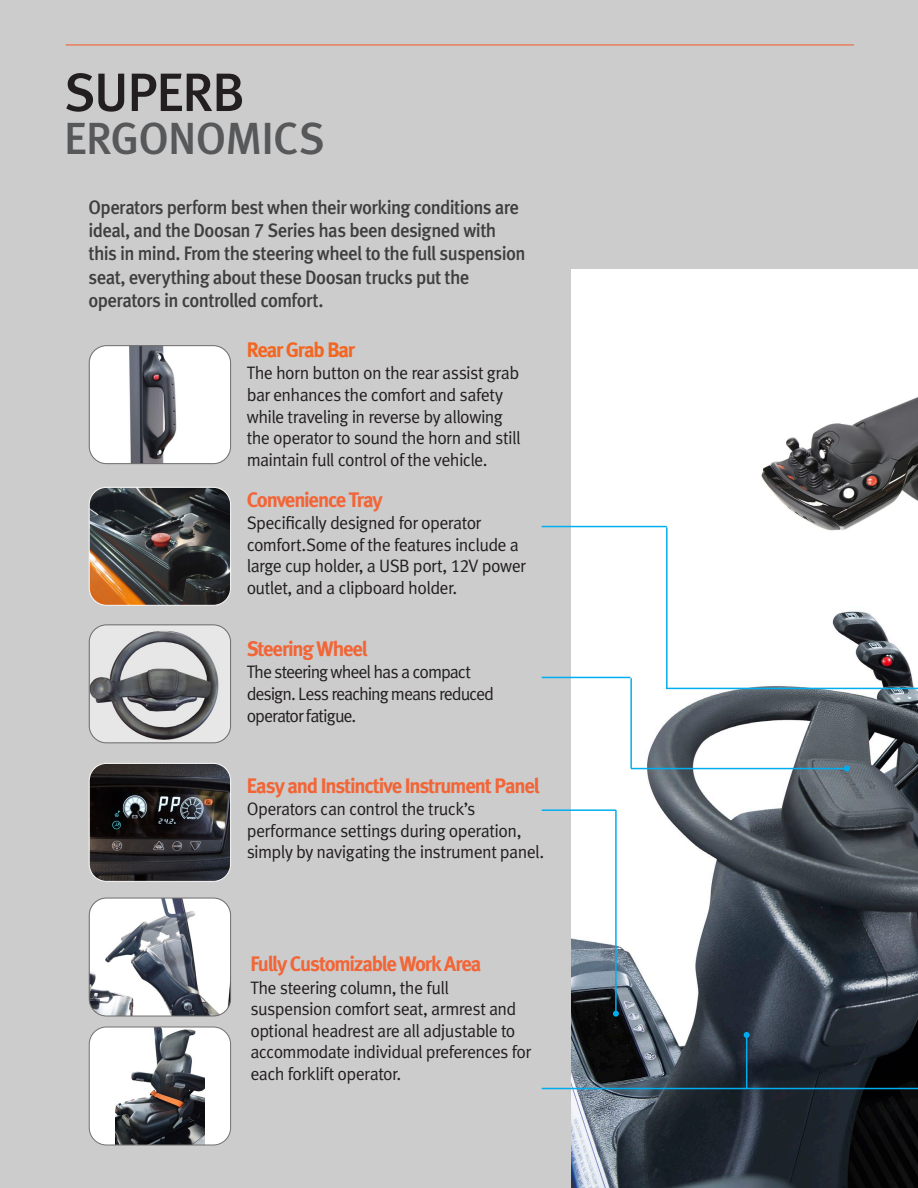
<style>
.page{position:relative;width:918px;height:1188px;background:#ccc}
.page>*{position:absolute;margin:0;border:0;box-sizing:border-box;transform-origin:0 0}
.t1{font:500 54px "Meta";letter-spacing:-.02em;color:#231f20}
.t2{font:45px "Meta Medium LF";letter-spacing:-.015em;color:#57585a}
.t3{font:21px "Meta Bold LF";letter-spacing:-.06em;color:#f26537}
.t4{font:21px "Meta Bold LF";letter-spacing:-.06em;color:#f36621}
.t5{font:19.5px/23.4px "Meta Medium LF";letter-spacing:-.03em;color:#3e3e3f;scale:.95 1}
.t6{font:18px/21.6px "Meta Normal LF";letter-spacing:-.035em;color:#231f20}
.t7{font:18px/21.6px "Meta Normal LF";letter-spacing:-.06em;color:#231f20}
</style>
<div class="page">
<img style="left:571px;top:269px;width:347px;height:919px">
<hr style="left:66px;top:44px;width:788px;height:1px;background:#f26537">
<hr style="left:542px;top:1088px;width:376px;height:1px;background:#00aeef">
<hr style="left:631px;top:768px;width:216px;height:1px;background:#00aeef">
<svg style="left:844px;top:766px;width:6px;height:6px"></svg>
<hr style="left:630px;top:678px;width:2px;height:91px;background:#00aeef">
<hr style="left:542px;top:677px;width:88px;height:1px;background:#00aeef">
<hr style="left:666px;top:688px;width:252px;height:1px;background:#00aeef">
<hr style="left:666px;top:527px;width:2px;height:161px;background:#00aeef">
<hr style="left:542px;top:526px;width:125px;height:1px;background:#00aeef">
<img style="left:89px;top:763px;width:142px;height:117px">
<div style="left:89px;top:763px;width:142px;height:119px;border:1px solid #fff;border-radius:17px"></div>
<img style="left:89px;top:487px;width:142px;height:117px">
<div style="left:89px;top:487px;width:142px;height:119px;border:1px solid #fff;border-radius:17px"></div>
<img style="left:89px;top:347px;width:142px;height:117px">
<div style="left:89px;top:345px;width:142px;height:119px;border:1px solid #727070;border-radius:17px"></div>
<img style="left:89px;top:625px;width:142px;height:118px">
<div style="left:89px;top:625px;width:142px;height:118px;border:1px solid #727070;border-radius:17px"></div>
<img style="left:89px;top:898px;width:142px;height:118px">
<div style="left:89px;top:898px;width:142px;height:118px;border:1px solid #727070;border-radius:17px"></div>
<div style="left:89px;top:1027px;width:142px;height:118px;background:#fff;border-radius:17px"></div>
<img style="left:115px;top:1029px;width:90px;height:114px">
<div style="left:89px;top:1027px;width:142px;height:118px;border:1px solid #727070;border-radius:17px"></div>
<hr style="left:615px;top:810px;width:2px;height:204px;background:#00aeef">
<svg style="left:613px;top:1011px;width:6px;height:6px"></svg>
<hr style="left:746px;top:1035px;width:1px;height:53px;background:#00aeef">
<svg style="left:744px;top:1032px;width:6px;height:6px"></svg>
<hr style="left:542px;top:809px;width:74px;height:2px;background:#00aeef">
<img style="left:759px;top:335px;width:159px;height:247px">
<p class="t1" style="left:64px;top:61px;width:182px">SUPERB</p>
<p class="t2" style="left:64px;top:112px;width:262px">ERGONOMICS</p>
<p class="t5" style="left:89px;top:196px;width:461px">Operators perform best when their working conditions are ideal, and the Doosan 7 Series has been designed with this in mind. From the steering wheel to the full suspension seat, everything about these Doosan trucks put the operators in controlled comfort.</p>
<p class="t4" style="left:247px;top:337px;width:110px">Rear Grab Bar</p>
<p class="t6" style="left:247px;top:362px;width:275px">The horn button on the rear assist grab bar enhances the comfort and safety while traveling in reverse by allowing the operator to sound the horn and still maintain full control of the vehicle.</p>
<p class="t3" style="left:247px;top:487px;width:137px">Convenience Tray</p>
<p class="t6" style="left:247px;top:512px;width:281px">Specifically designed for operator comfort.Some of the features include a large cup holder, a USB port, 12V power outlet, and a clipboard holder.</p>
<p class="t3" style="left:247px;top:636px;width:123px">Steering Wheel</p>
<p class="t7" style="left:247px;top:661px;width:249px">The steering wheel has a compact design. Less reaching means reduced operator fatigue.</p>
<p class="t3" style="left:247px;top:773px;width:294px">Easy and Instinctive Instrument Panel</p>
<p class="t6" style="left:247px;top:798px;width:299px">Operators can control the truck’s performance settings during operation, simply by navigating the instrument panel.</p>
<p class="t3" style="left:250px;top:951px;width:232px">Fully Customizable Work Area</p>
<p class="t6" style="left:250px;top:976px;width:282px">The steering column, the full suspension comfort seat, armrest and optional headrest are all adjustable to accommodate individual preferences for each forklift operator.</p>
</div>
